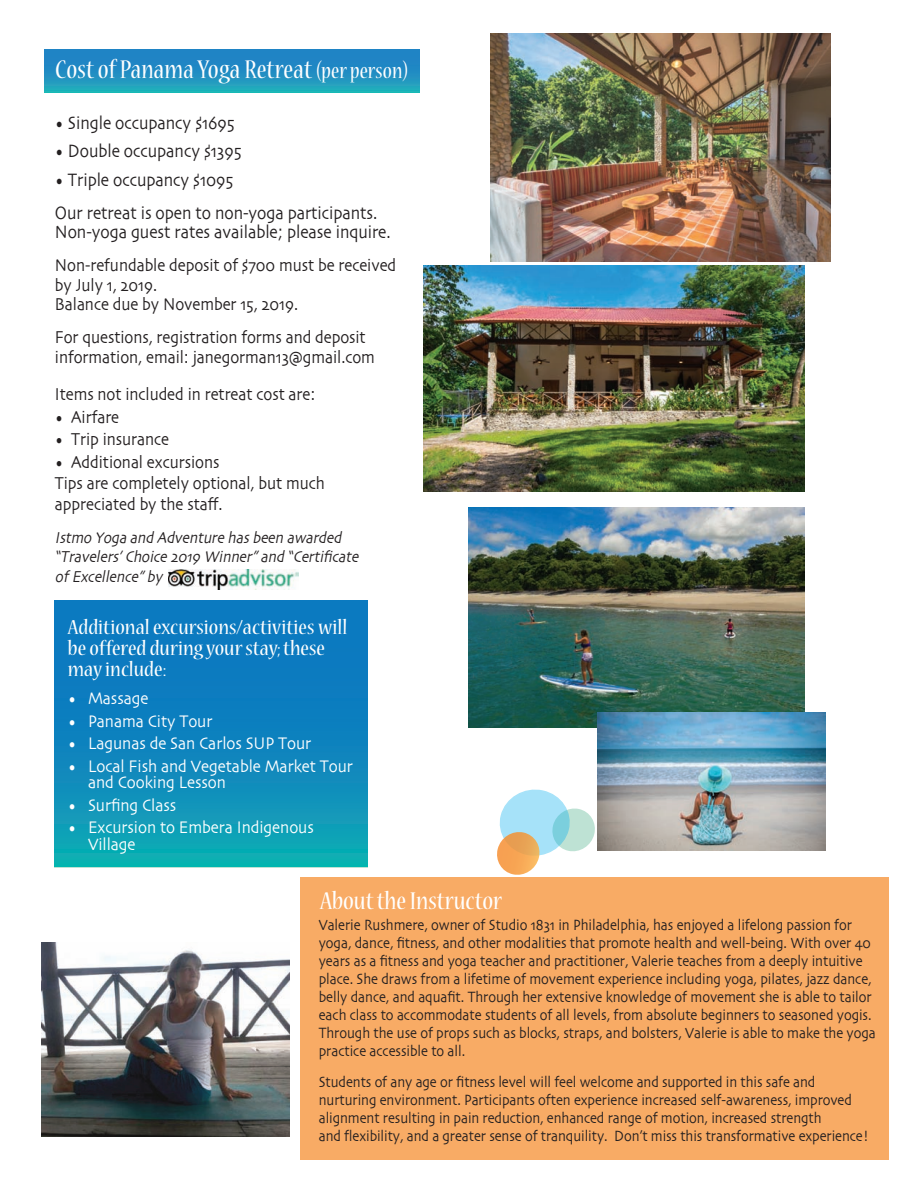
<style>
.page{position:relative;width:918px;height:1188px;background:#fff}
.page>*{position:absolute;margin:0;border:0;box-sizing:border-box;transform-origin:0 0}
.t1{font:condensed 28.5px "Nueva Std";letter-spacing:.005em;color:#fff;scale:1.05 1}
.t2{font:condensed 27px "Nueva Std";letter-spacing:-.005em;color:#fff;scale:1.1 1}
.t3{font:condensed 22.5px/21px "Nueva Std";color:#fff;scale:1.16 1}
.t4{font:18.75px/33px "Skia";letter-spacing:-.005em;color:#231f20;scale:.87 1}
.t5{font:18px/19.5px "Skia";letter-spacing:-.005em;color:#231f20;scale:.87 1}
.t6{font:17.55px/16.5px "Skia";letter-spacing:-.005em;color:#fff;scale:.9 1}
.t7{font:italic 16.5px/19.5px "Skia";color:#231f20;scale:.87 1}
.t8{font:15.6px/18px "Skia";letter-spacing:-.005em;color:#231f20;scale:.87 1}
.s1{font-size:24px}
</style>
<div class="page">
<img style="left:469px;top:508px;width:335px;height:220px">
<div style="left:301px;top:878px;width:588px;height:282px;background:#f8ab65"></div>
<div style="left:45px;top:49px;width:374px;height:44px;background:linear-gradient(to bottom,#1e78c8,#24a9bc)"></div>
<svg style="left:55px;top:601px;width:312px;height:267px;background:#0d88bc"></svg>
<img style="left:491px;top:34px;width:339px;height:227px">
<img style="left:41px;top:943px;width:249px;height:193px">
<img style="left:597px;top:713px;width:228px;height:138px">
<img style="left:424px;top:265px;width:381px;height:226px">
<svg style="left:497px;top:789px;width:98px;height:86px"></svg>
<img style="left:168px;top:569px;width:130px;height:20px">
<h1 class="t1" style="left:55px;top:56px;width:338px">Cost of Panama Yoga Retreat <span class="s1">(per person)</span></h1>
<p class="t4" style="left:55px;top:107px;width:208px">• Single occupancy $1695</p>
<p class="t4" style="left:55px;top:136px;width:216px">• Double occupancy $1395</p>
<p class="t4" style="left:55px;top:164px;width:372px">• Triple occupancy $1095<br>Our retreat is open to non-yoga participants.</p>
<p class="t4" style="left:55px;top:217px;width:388px">Non-yoga guest rates available; please inquire.</p>
<p class="t5" style="left:55px;top:257px;width:394px">Non-refundable deposit of $700 must be received by July 1, 2019.<br>Balance due by November 15, 2019.</p>
<p class="t5" style="left:55px;top:329px;width:369px">For questions, registration forms and deposit information, email: janegorman13@gmail.com</p>
<p class="t5" style="left:55px;top:386px;width:301px">Items not included in retreat cost are:</p>
<p class="t5" style="left:55px;top:408px;width:75px">• Airfare</p>
<p class="t5" style="left:55px;top:431px;width:133px">• Trip insurance</p>
<p class="t5" style="left:55px;top:453px;width:312px;line-height:21px">• Additional excursions<br>Tips are completely optional, but much appreciated by the staff.</p>
<p class="t7" style="left:55px;top:529px;width:355px">Istmo Yoga and Adventure hasbeen awarded “Travelers’Choice 2019 Winner”and “Certificate ofExcellence”by</p>
<h3 class="t3" style="left:68px;top:617px;width:242px">Additional excursions/activities will be offered during your stay; these may include:</h3>
<p class="t6" style="left:68px;top:691px;width:91px">• Massage</p>
<p class="t6" style="left:68px;top:714px;width:162px">• Panama City Tour</p>
<p class="t6" style="left:68px;top:736px;width:272px">• Lagunas de San Carlos SUP Tour</p>
<p class="t6" style="left:88px;top:759px;width:296px;text-indent:-20px">• Local Fish and Vegetable Market Tour and Cooking Lesson</p>
<p class="t6" style="left:68px;top:798px;width:122px">• Surfing Class</p>
<p class="t6" style="left:88px;top:820px;width:252px;text-indent:-20px">• Excursion to Embera Indigenous<br>Village</p>
<h2 class="t2" style="left:320px;top:888px;width:167px">About the Instructor</h2>
<p class="t8" style="left:319px;top:917px;width:642px">Valerie Rushmere, owner of Studio 1831 in Philadelphia, has enjoyed a lifelong passion for yoga, dance, fitness, and other modalities that promote health and well-being. With over 40 years as a fitness and yoga teacher and practitioner, Valerie teaches from a deeply intuitive place. She draws from a lifetime of movement experience including yoga, pilates, jazz dance, belly dance, and aquafit. Through her extensive knowledge of movement she is able to tailor each class to accommodate students of all levels, from absolute beginners to seasoned yogis.<br>Through the use of props such as blocks, straps, and bolsters, Valerie is able to make the yoga practice accessible to all.</p>
<p class="t8" style="left:319px;top:1074px;width:634px">Students of any age or fitness level will feel welcome and supported in this safe and nurturing environment. Participants often experience increased self-awareness, improved alignment resulting in pain reduction, enhanced range of motion, increased strength<br>and flexibility, and a greater sense of tranquility. Don’t miss this transformative experience!</p>
</div>
